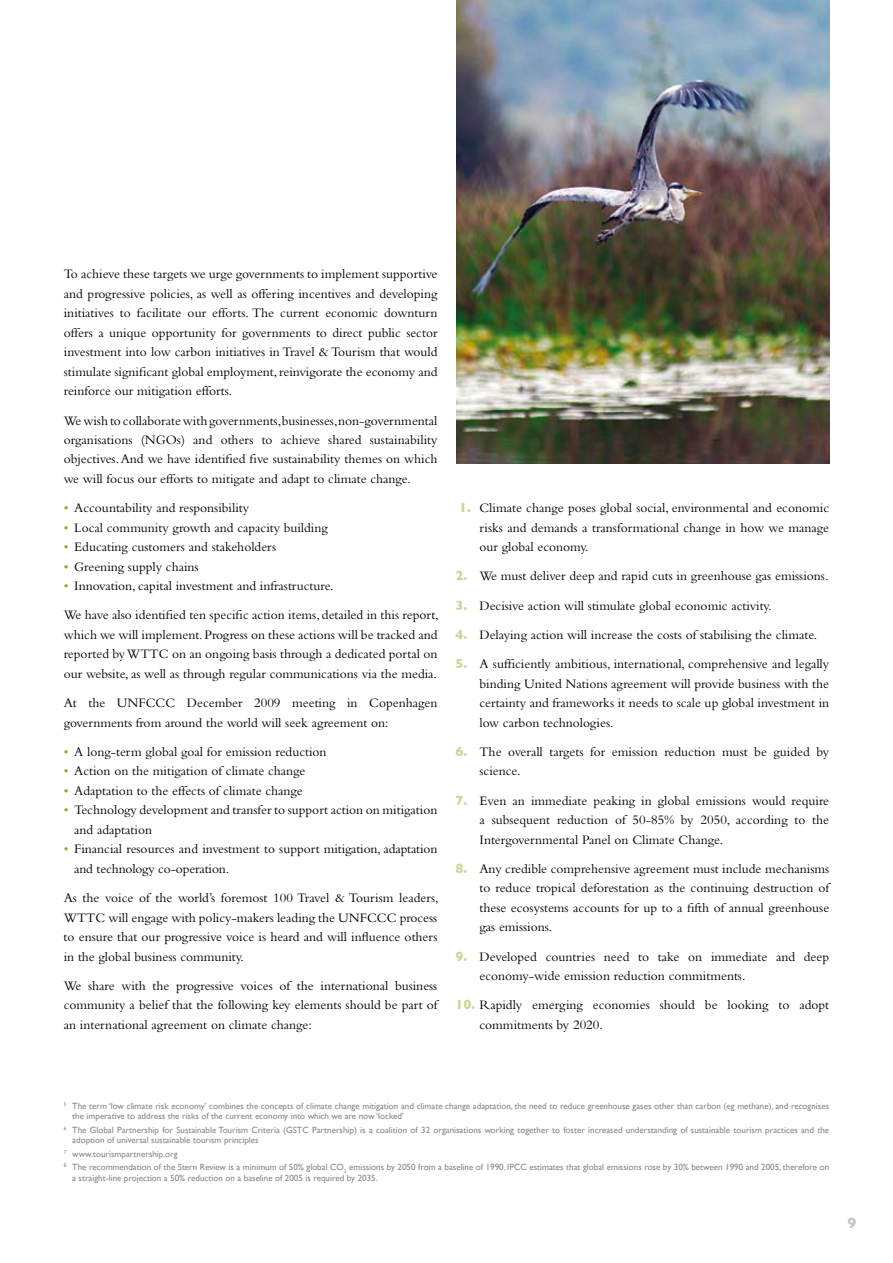
<style>
.page{position:relative;width:893px;height:1263px;background:#fff}
.page>*{position:absolute;margin:0;border:0;box-sizing:border-box;transform-origin:0 0}
.t1{font:700 15px "Gill Sans";color:#c5c6c8}
.t2{font:13.5px/19.5px "Bembo";color:#000;text-align:justify}
.t3{font:9px/10.5px "Gill Sans";color:#87888a}
.s1{color:#7ab51d}
.s2{font-family:"Gill Sans";font-weight:700;color:#c4da98}
</style>
<div class="page">
<img style="left:456px;top:0;width:373px;height:463px">
<p class="t2" style="left:64px;top:264px;width:375px">To achieve these targets we urge governments to implement supportive and progressive policies, as well as offering incentives and developing initiatives to facilitate our efforts. The current economic downturn offers a unique opportunity for governments to direct public sector investment into low carbon initiatives in Travel &amp; Tourism that would stimulate significant global employment,reinvigorate the economy and reinforce our mitigation efforts.</p>
<p class="t2" style="left:64px;top:410px;width:375px">Wewish to collaboratewith governments,businesses,non-governmental organisations (NGOs) and others to achieve shared sustainability objectives.And we have identified five sustainability themes on which we will focus our efforts to mitigate and adapt to climate change.</p>
<p class="t2" style="left:64px;top:498px;width:187px"><span class="s1">•</span> Accountability and responsibility</p>
<p class="t2" style="left:64px;top:517px;width:266px"><span class="s1">•</span> Local community growth and capacity building</p>
<p class="t2" style="left:64px;top:537px;width:214px"><span class="s1">•</span> Educating customers and stakeholders</p>
<p class="t2" style="left:64px;top:556px;width:136px"><span class="s1">•</span> Greening supply chains</p>
<p class="t2" style="left:64px;top:571px;width:377px;line-height:29.2px"><span class="s1">•</span> Innovation, capital investment and infrastructure.<br>We have also identified ten specific action items, detailed in this report,</p>
<p class="t2" style="left:64px;top:625px;width:375px">which we will implement.Progress on these actions will be tracked and reported byWTTC on an ongoing basis through a dedicated portal on our website, as well as through regular communications via the media.</p>
<p class="t2" style="left:64px;top:693px;width:375px">At the UNFCCC December 2009 meeting in Copenhagen governments from around the world will seek agreement on:</p>
<p class="t2" style="left:64px;top:742px;width:264px"><span class="s1">•</span> A long-term global goal for emission reduction</p>
<p class="t2" style="left:64px;top:761px;width:243px"><span class="s1">•</span> Action on the mitigation of climate change</p>
<p class="t2" style="left:64px;top:781px;width:241px"><span class="s1">•</span> Adaptation to the effects of climate change</p>
<p class="t2" style="left:74px;top:800px;width:365px;text-indent:-10px"><span class="s1">•</span> Technology development and transfer to support action on mitigation and adaptation</p>
<p class="t2" style="left:74px;top:839px;width:365px;text-indent:-10px"><span class="s1">•</span> Financial resources and investment to support mitigation, adaptation and technology co-operation.</p>
<p class="t2" style="left:64px;top:888px;width:377px">As the voice of the world’s foremost 100 Travel &amp; Tourism leaders, WTTC will engage with policy-makers leading the UNFCCC process to ensure that our progressive voice is heard and will influence others in the global business community.</p>
<p class="t2" style="left:64px;top:976px;width:375px">We share with the progressive voices of the international business community a belief that the following key elements should be part of an international agreement on climate change:</p>
<p class="t2" style="left:479px;top:498px;width:351px;text-indent:-20px"><span class="s2">1.</span> Climate change poses global social, environmental and economic risks and demands a transformational change in how we manage our global economy.</p>
<p class="t2" style="left:455px;top:566px;width:375px"><span class="s2">2.</span> We must deliver deep and rapid cuts in greenhouse gas emissions.</p>
<p class="t2" style="left:455px;top:595px;width:318px"><span class="s2">3.</span> Decisive action will stimulate global economic activity.</p>
<p class="t2" style="left:455px;top:625px;width:363px"><span class="s2">4.</span> Delaying action will increase the costs of stabilising the climate.</p>
<p class="t2" style="left:479px;top:654px;width:351px;text-indent:-24px"><span class="s2">5.</span> A sufficiently ambitious, international, comprehensive and legally binding United Nations agreement will provide business with the certainty and frameworks it needs to scale up global investment in low carbon technologies.</p>
<p class="t2" style="left:479px;top:742px;width:351px;text-indent:-24px"><span class="s2">6.</span> The overall targets for emission reduction must be guided by science.</p>
<p class="t2" style="left:479px;top:790px;width:351px;text-indent:-24px"><span class="s2">7.</span> Even an immediate peaking in global emissions would require a subsequent reduction of 50-85% by 2050, according to the Intergovernmental Panel on Climate Change.</p>
<p class="t2" style="left:479px;top:859px;width:351px;text-indent:-24px"><span class="s2">8.</span> Any credible comprehensive agreement must include mechanisms to reduce tropical deforestation as the continuing destruction of these ecosystems accounts for up to a fifth of annual greenhouse gas emissions.</p>
<p class="t2" style="left:479px;top:946px;width:351px;text-indent:-24px"><span class="s2">9.</span> Developed countries need to take on immediate and deep economy-wide emission reduction commitments.</p>
<p class="t2" style="left:479px;top:995px;width:351px;text-indent:-24px"><span class="s2">10.</span> Rapidly emerging economies should be looking to adopt commitments by 2020.</p>
<p class="t3" style="left:72px;top:1100px;width:758px;text-indent:-9px"><sup>5</sup> The term ‘low climate risk economy’ combines the concepts of climate change mitigation and climate change adaptation, the need to reduce greenhouse gases other than carbon (eg methane), and recognises the imperative to address the risks of the current economy into which we are now ‘locked’</p>
<p class="t3" style="left:72px;top:1124px;width:758px;text-indent:-9px"><sup>6</sup> The Global Partnership for Sustainable Tourism Criteria (GSTC Partnership) is a coalition of 32 organisations working together to foster increased understanding of sustainable tourism practices and the adoption of universal sustainable tourism principles</p>
<p class="t3" style="left:64px;top:1147px;width:767px;line-height:13.5px"><sup>7</sup> www.tourismpartnership.org<br><sup>8</sup> The recommendation of the Stern Review is a minimum of 50% global CO<sub>2</sub> emissions by 2050 from a baseline of 1990. IPCC estimates that global emissions rose by 30% between 1990 and 2005, therefore on</p>
<p class="t3" style="left:72px;top:1172px;width:307px">a straight-line projection a 50% reduction on a baseline of 2005 is required by 2035.</p>
<p class="t1" style="left:847px;top:1214px;width:10px">9</p>
</div>
